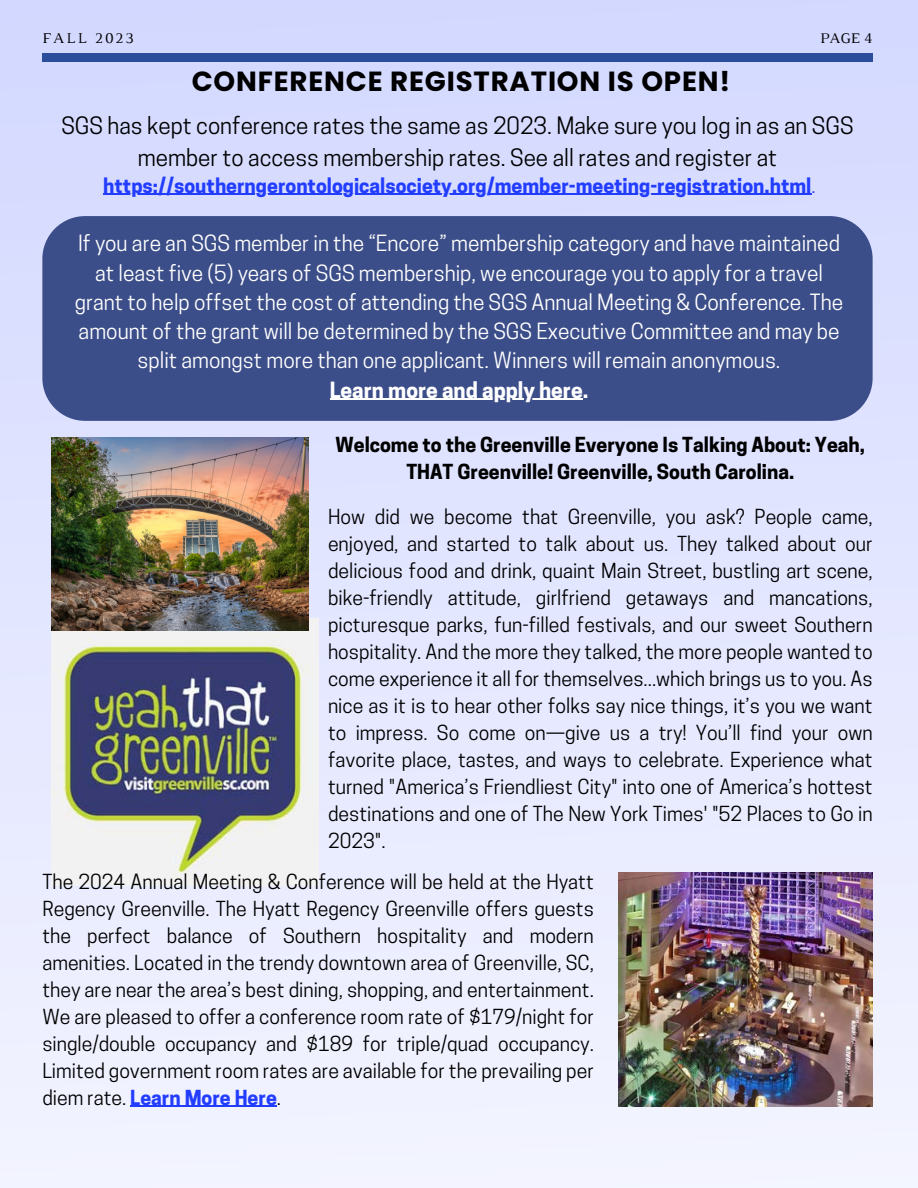
<style>
.page{position:relative;width:918px;height:1188px;background:#fff}
.page>*{position:absolute;margin:0;border:0;box-sizing:border-box;transform-origin:0 0}
.t1{font:700 27.6px "Poppins";letter-spacing:.03em;color:#000}
.t2{font:22.5px/31.5px "Cooper Hewitt";color:#000;text-align:center}
.t3{font:21px/29.2px "Cooper Hewitt";color:#fff;text-align:center}
.t4{font:700 21px "Cooper Hewitt";color:#fff}
.t5{font:19.5px/27px "Cooper Hewitt";color:#000;text-align:justify}
.t6{font:700 19.5px/27px "Cooper Hewitt";color:#000;text-align:center}
.t7{font:700 19.5px "Cooper Hewitt";color:#233dff}
.t8{font:15.3px "Luthier";letter-spacing:.14em;color:#000}
.t9{font:15px "Luthier";color:#000}
.s1{font-weight:400}
.s2{font-weight:700;color:#233dff}
</style>
<div class="page">
<img style="left:0;top:0;width:918px;height:1188px">
<div style="left:42px;top:53px;width:831px;height:8px;background:#2c4c9c"></div>
<img style="left:52px;top:619px;width:266px;height:267px">
<div style="left:42px;top:216px;width:831px;height:205px;background:#3c4e89"></div>
<img style="left:619px;top:873px;width:253px;height:234px">
<img style="left:52px;top:438px;width:256px;height:192px">
<hr style="left:330px;top:399px;width:253px;height:1px;background:#fff">
<hr style="left:103px;top:194px;width:708px;height:1px;background:#233dff">
<hr style="left:130px;top:1106px;width:147px;height:1px;background:#233dff">
<p class="t8" style="left:42px;top:32px;width:93px">FALL 2023</p>
<p class="t9" style="left:820px;top:32px;width:54px">PAGE 4</p>
<p class="t1" style="left:192px;top:62px;width:540px">CONFERENCE REGISTRATION IS OPEN!</p>
<p class="t2" style="left:61px;top:113px;width:794px">SGS has kept conference rates the same as 2023. Make sure you log in as an SGS member to access membership rates. See all rates and register at</p>
<p class="t7" style="left:103px;top:178px;width:714px">https://southerngerontologicalsociety.org/member-meeting-registration.html<span class="s1">.</span></p>
<p class="t3" style="left:75px;top:231px;width:770px">If you are an SGS member in the “Encore” membership category and have maintained at least five (5) years of SGS membership, we encourage you to apply for a travel grant to help offset the cost of attending the SGS Annual Meeting &amp; Conference. The amount of the grant will be determined by the SGS Executive Committee and may be split amongst more than one applicant. Winners will remain anonymous.</p>
<p class="t4" style="left:330px;top:382px;width:260px">Learn more and apply here.</p>
<p class="t6" style="left:336px;top:433px;width:531px">Welcome to the Greenville Everyone Is Talking About: Yeah,<br>THAT Greenville! Greenville, South Carolina.</p>
<p class="t5" style="left:328px;top:505px;width:546px">How did we become that Greenville, you ask? People came, enjoyed, and started to talk about us. They talked about our delicious food and drink, quaint Main Street, bustling art scene, bike-friendly attitude, girlfriend getaways and mancations, picturesque parks, fun-filled festivals, and our sweet Southern hospitality. And the more they talked, the more people wanted to come experience it all for themselves...which brings us to you. As nice as it is to hear other folks say nice things, it’s you we want to impress. So come on—give us a try! You’ll find your own favorite place, tastes, and ways to celebrate. Experience what turned "America’s Friendliest City" into one of America’s hottest destinations and one of The New York Times' "52 Places to Go in 2023".</p>
<p class="t5" style="left:42px;top:870px;width:553px">The 2024 Annual Meeting &amp; Conference will be held at the Hyatt Regency Greenville. The Hyatt Regency Greenville offers guests the perfect balance of Southern hospitality and modern amenities. Located in the trendy downtown area of Greenville, SC, they are near the area’s best dining, shopping, and entertainment.<br>We are pleased to offer a conference room rate of $179/night for single/double occupancy and $189 for triple/quad occupancy.<br>Limited government room rates are available for the prevailing per diem rate. <span class="s2">Learn More Here</span>.</p>
</div>
